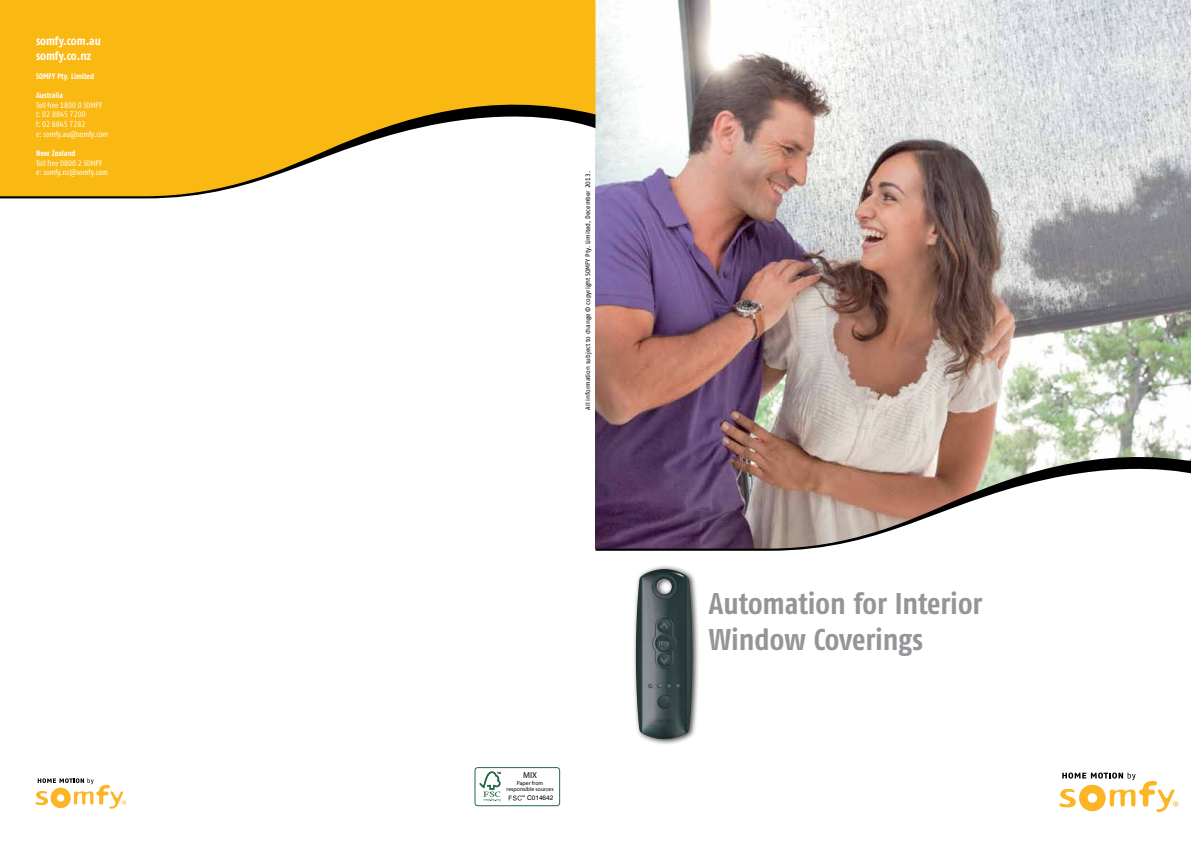
<style>
.page{position:relative;width:1191px;height:842px;background:#fff}
.page>*{position:absolute;margin:0;border:0;box-sizing:border-box;transform-origin:0 0}
.t1{font:30px/36px "Fago Co Bold Tf";letter-spacing:-.005em;color:#939598}
.t2{font:12px/14.4px "Fago Co Bold Tf";color:#fff}
.t3{font:8.6px "Myriad Pro";color:#000}
.t4{font:8px/9.6px "Fago Co";color:#fff}
.t5{font:8px "Fago Co Bold Tf";color:#fff}
.t6{font:8px/9.6px "Fago Co Regular Tf";color:#fff}
.t7{font:6.5px "Fago No Regular Tf";color:#000}
.t8{font:6.5px "Helvetica";color:#000}
.t9{font:5.8px/5.9px "Myriad Pro";color:#000;text-align:center}
.t10{font:700 2.9px "Helvetica";color:#000}
.t11{font:700 2.2px "Helvetica";color:#000}
.s1{font-family:"Fago Co Regular Tf"}
</style>
<div class="page">
<img style="left:595px;top:0;width:596px;height:441px">
<img style="left:595px;top:441px;width:596px;height:110px">
<svg style="left:1059px;top:772px;width:119px;height:40px"></svg>
<div style="left:0;top:0;width:595px;height:89px;background:#f9b812"></div>
<svg style="left:0;top:89px;width:595px;height:109px;fill:#f9b812"></svg>
<svg style="left:35px;top:778px;width:91px;height:31px"></svg>
<div style="left:632px;top:564px;width:68px;height:181px;background:#000;opacity:.75"></div>
<img style="left:637px;top:569px;width:26px;height:46px">
<svg style="left:479px;top:771px;width:21px;height:30px"></svg>
<svg style="left:509px;top:795px;width:13px;height:5px"></svg>
<div style="left:475px;top:767px;width:85px;height:39px;border:1px solid #246a43;border-radius:3px"></div>
<h2 class="t2" style="left:36px;top:34px;width:66px">somfy.com.au somfy.co.nz</h2>
<p class="t5" style="left:36px;top:72px;width:60px">SOMFY Pty. Limited</p>
<p class="t5" style="left:36px;top:91px;width:29px">Australia</p>
<p class="t4" style="left:36px;top:100px;width:67px">Toll free <span class="s1">1800 0</span> SOMFY</p>
<p class="t6" style="left:36px;top:110px;width:51px">t: 02 8845 7200 f: 02 8845 7282</p>
<p class="t4" style="left:36px;top:129px;width:74px">e: somfy.au@somfy.com</p>
<p class="t5" style="left:36px;top:148px;width:41px">New Zealand</p>
<p class="t4" style="left:36px;top:158px;width:73px">Toll free <span class="s1">0800 2</span> SOMFY e: somfy.nz@somfy.com</p>
<p class="t7" style="left:584px;top:410px;width:240px;rotate:-90deg">All information subject to change © copyright SOMFY Pty. Limited, December 2013.</p>
<p class="t10" style="left:497px;top:771px;width:6px">TM</p>
<p class="t3" style="left:523px;top:770px;width:15px">MIX</p>
<p class="t9" style="left:506px;top:780px;width:49px">Paper from responsible sources</p>
<p class="t8" style="left:527px;top:794px;width:28px">C014642</p>
<p class="t11" style="left:522px;top:795px;width:5px">TM</p>
<h1 class="t1" style="left:709px;top:585px;width:275px">Automation for Interior<br>Window Coverings</h1>
</div>
